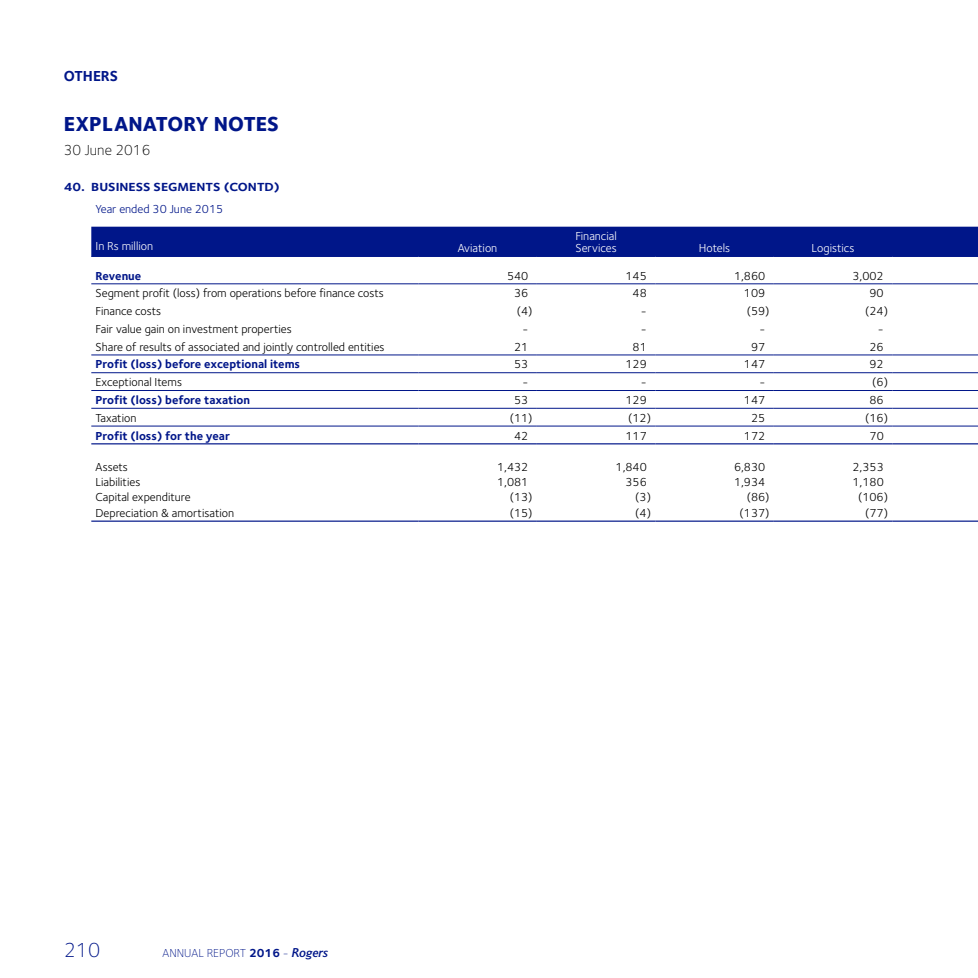
<style>
.page{position:relative;width:978px;height:978px;background:#fff}
.page>*{position:absolute;margin:0;border:0;box-sizing:border-box;transform-origin:0 0}
.t1{font:800 21px "Foundry Sterling";color:#001689}
.t2{font:300 21px "Foundry Sterling";color:#001689}
.t3{font:300 15px "Foundry Sterling";color:#000}
.t4{font:700 15px "Foundry Sterling";color:#001689}
.t5{font:700 12.15px "Foundry Sterling";color:#001689;scale:1.11 1}
.t6{font:12px "Foundry Sterling";color:#000}
.t7{font:700 12px "Foundry Sterling";color:#001689}
.t8{font:12px/12px "Foundry Sterling";color:#fff}
.t9{font:300 12px "Foundry Sterling";color:#001689}
.t10{font:12px "Foundry Sterling";color:#001689}
.s1{font-weight:700}
.s2{font-family:"Mylius Sans Bold Italic CE";font-weight:400}
</style>
<div class="page">
<svg style="left:91px;top:226px;width:887px;height:219px"></svg>
<div style="left:91px;top:227px;width:887px;height:29px;background:#001689"></div>
<svg style="left:91px;top:285px;width:327px;height:236px"></svg>
<hr style="left:91px;top:443px;width:327px;height:1px;background:#001689">
<hr style="left:418px;top:443px;width:119px;height:1px;background:#001689">
<hr style="left:537px;top:443px;width:118px;height:1px;background:#001689">
<hr style="left:655px;top:443px;width:119px;height:1px;background:#001689">
<hr style="left:774px;top:443px;width:118px;height:1px;background:#001689">
<hr style="left:892px;top:443px;width:86px;height:1px;background:#001689">
<hr style="left:91px;top:284px;width:327px;height:1px;background:#001689">
<hr style="left:418px;top:284px;width:119px;height:1px;background:#001689">
<hr style="left:537px;top:284px;width:118px;height:1px;background:#001689">
<hr style="left:655px;top:284px;width:119px;height:1px;background:#001689">
<hr style="left:774px;top:284px;width:118px;height:1px;background:#001689">
<hr style="left:892px;top:284px;width:86px;height:1px;background:#001689">
<hr style="left:91px;top:355px;width:327px;height:1px;background:#001689">
<hr style="left:418px;top:355px;width:119px;height:1px;background:#001689">
<hr style="left:537px;top:355px;width:118px;height:1px;background:#001689">
<hr style="left:655px;top:355px;width:119px;height:1px;background:#001689">
<hr style="left:774px;top:355px;width:118px;height:1px;background:#001689">
<hr style="left:892px;top:355px;width:86px;height:1px;background:#001689">
<hr style="left:91px;top:372px;width:327px;height:1px;background:#001689">
<hr style="left:418px;top:372px;width:119px;height:1px;background:#001689">
<hr style="left:537px;top:372px;width:118px;height:1px;background:#001689">
<hr style="left:655px;top:372px;width:119px;height:1px;background:#001689">
<hr style="left:774px;top:372px;width:118px;height:1px;background:#001689">
<hr style="left:892px;top:372px;width:86px;height:1px;background:#001689">
<hr style="left:91px;top:390px;width:327px;height:1px;background:#001689">
<hr style="left:418px;top:390px;width:119px;height:1px;background:#001689">
<hr style="left:537px;top:390px;width:118px;height:1px;background:#001689">
<hr style="left:655px;top:390px;width:119px;height:1px;background:#001689">
<hr style="left:774px;top:390px;width:118px;height:1px;background:#001689">
<hr style="left:892px;top:390px;width:86px;height:1px;background:#001689">
<hr style="left:91px;top:408px;width:327px;height:1px;background:#001689">
<hr style="left:418px;top:408px;width:119px;height:1px;background:#001689">
<hr style="left:537px;top:408px;width:118px;height:1px;background:#001689">
<hr style="left:655px;top:408px;width:119px;height:1px;background:#001689">
<hr style="left:774px;top:408px;width:118px;height:1px;background:#001689">
<hr style="left:892px;top:408px;width:86px;height:1px;background:#001689">
<hr style="left:91px;top:426px;width:327px;height:1px;background:#001689">
<hr style="left:418px;top:426px;width:119px;height:1px;background:#001689">
<hr style="left:537px;top:426px;width:118px;height:1px;background:#001689">
<hr style="left:655px;top:426px;width:119px;height:1px;background:#001689">
<hr style="left:774px;top:426px;width:118px;height:1px;background:#001689">
<hr style="left:892px;top:426px;width:86px;height:1px;background:#001689">
<hr style="left:91px;top:521px;width:327px;height:1px;background:#001689">
<hr style="left:418px;top:521px;width:119px;height:1px;background:#001689">
<hr style="left:537px;top:521px;width:118px;height:1px;background:#001689">
<hr style="left:655px;top:521px;width:119px;height:1px;background:#001689">
<hr style="left:774px;top:521px;width:118px;height:1px;background:#001689">
<hr style="left:892px;top:521px;width:86px;height:1px;background:#001689">
<hr style="left:91px;top:256px;width:327px;height:1px;background:#001689">
<hr style="left:418px;top:256px;width:119px;height:1px;background:#001689">
<hr style="left:537px;top:256px;width:118px;height:1px;background:#001689">
<hr style="left:655px;top:256px;width:119px;height:1px;background:#001689">
<hr style="left:774px;top:256px;width:118px;height:1px;background:#001689">
<hr style="left:892px;top:256px;width:86px;height:1px;background:#001689">
<p class="t4" style="left:64px;top:67px;width:56px">OTHERS</p>
<h1 class="t1" style="left:64px;top:111px;width:217px">EXPLANATORY NOTES</h1>
<p class="t3" style="left:64px;top:142px;width:88px">30 June 2016</p>
<p class="t5" style="left:64px;top:180px;width:196px">40. BUSINESS SEGMENTS (CONTD)</p>
<p class="t10" style="left:96px;top:202px;width:129px">Year ended 30 June 2015</p>
<p class="t8" style="left:96px;top:240px;width:59px">In Rs million</p>
<p class="t8" style="left:458px;top:242px;width:41px">Aviation</p>
<p class="t8" style="left:575px;top:230px;width:43px">Financial<br>Services</p>
<p class="t8" style="left:699px;top:242px;width:33px">Hotels</p>
<p class="t8" style="left:812px;top:242px;width:44px">Logistics</p>
<p class="t7" style="left:96px;top:268px;width:47px">Revenue</p>
<p class="t6" style="left:507px;top:269px;width:23px">540</p>
<p class="t6" style="left:625px;top:269px;width:23px">145</p>
<p class="t6" style="left:734px;top:269px;width:33px">1,860</p>
<p class="t6" style="left:852px;top:269px;width:33px">3,002</p>
<p class="t6" style="left:96px;top:286px;width:290px">Segment profit (loss) from operations before finance costs</p>
<p class="t6" style="left:514px;top:286px;width:16px">36</p>
<p class="t6" style="left:633px;top:286px;width:16px">48</p>
<p class="t6" style="left:744px;top:286px;width:23px">109</p>
<p class="t6" style="left:870px;top:286px;width:16px">90</p>
<p class="t6" style="left:96px;top:304px;width:67px">Finance costs</p>
<p class="t6" style="left:517px;top:304px;width:17px">(4)</p>
<p class="t6" style="left:641px;top:304px;width:7px">-</p>
<p class="t6" style="left:747px;top:304px;width:24px">(59)</p>
<p class="t6" style="left:865px;top:304px;width:24px">(24)</p>
<p class="t6" style="left:96px;top:322px;width:198px">Fair value gain on investment properties</p>
<p class="t6" style="left:522px;top:322px;width:7px">-</p>
<p class="t6" style="left:641px;top:322px;width:7px">-</p>
<p class="t6" style="left:759px;top:322px;width:7px">-</p>
<p class="t6" style="left:878px;top:322px;width:7px">-</p>
<p class="t6" style="left:96px;top:340px;width:291px">Share of results of associated and jointly controlled entities</p>
<p class="t6" style="left:514px;top:340px;width:16px">21</p>
<p class="t6" style="left:633px;top:340px;width:16px">81</p>
<p class="t6" style="left:751px;top:340px;width:16px">97</p>
<p class="t6" style="left:870px;top:340px;width:16px">26</p>
<p class="t7" style="left:96px;top:357px;width:206px">Profit (loss) before exceptional items</p>
<p class="t6" style="left:514px;top:358px;width:16px">53</p>
<p class="t6" style="left:625px;top:358px;width:23px">129</p>
<p class="t6" style="left:744px;top:358px;width:23px">147</p>
<p class="t6" style="left:870px;top:358px;width:16px">92</p>
<p class="t6" style="left:96px;top:375px;width:88px">Exceptional Items</p>
<p class="t6" style="left:522px;top:375px;width:7px">-</p>
<p class="t6" style="left:641px;top:375px;width:7px">-</p>
<p class="t6" style="left:759px;top:375px;width:7px">-</p>
<p class="t6" style="left:872px;top:375px;width:17px">(6)</p>
<p class="t7" style="left:96px;top:393px;width:156px">Profit (loss) before taxation</p>
<p class="t6" style="left:514px;top:393px;width:16px">53</p>
<p class="t6" style="left:625px;top:393px;width:23px">129</p>
<p class="t6" style="left:744px;top:393px;width:23px">147</p>
<p class="t6" style="left:870px;top:393px;width:16px">86</p>
<p class="t6" style="left:96px;top:411px;width:42px">Taxation</p>
<p class="t6" style="left:510px;top:411px;width:24px">(11)</p>
<p class="t6" style="left:628px;top:411px;width:24px">(12)</p>
<p class="t6" style="left:751px;top:411px;width:16px">25</p>
<p class="t6" style="left:865px;top:411px;width:24px">(16)</p>
<p class="t7" style="left:96px;top:428px;width:136px">Profit (loss) for the year</p>
<p class="t6" style="left:514px;top:429px;width:16px">42</p>
<p class="t6" style="left:625px;top:429px;width:23px">117</p>
<p class="t6" style="left:744px;top:429px;width:23px">172</p>
<p class="t6" style="left:870px;top:429px;width:16px">70</p>
<p class="t6" style="left:96px;top:460px;width:34px">Assets</p>
<p class="t6" style="left:497px;top:460px;width:33px">1,432</p>
<p class="t6" style="left:616px;top:460px;width:33px">1,840</p>
<p class="t6" style="left:734px;top:460px;width:33px">6,830</p>
<p class="t6" style="left:852px;top:460px;width:33px">2,353</p>
<p class="t6" style="left:96px;top:475px;width:46px">Liabilities</p>
<p class="t6" style="left:497px;top:475px;width:33px">1,081</p>
<p class="t6" style="left:625px;top:475px;width:23px">356</p>
<p class="t6" style="left:734px;top:475px;width:33px">1,934</p>
<p class="t6" style="left:852px;top:475px;width:33px">1,180</p>
<p class="t6" style="left:96px;top:490px;width:97px">Capital expenditure</p>
<p class="t6" style="left:510px;top:490px;width:24px">(13)</p>
<p class="t6" style="left:635px;top:490px;width:17px">(3)</p>
<p class="t6" style="left:747px;top:490px;width:24px">(86)</p>
<p class="t6" style="left:858px;top:490px;width:32px">(106)</p>
<p class="t6" style="left:96px;top:506px;width:140px">Depreciation &amp; amortisation</p>
<p class="t6" style="left:510px;top:506px;width:24px">(15)</p>
<p class="t6" style="left:635px;top:506px;width:17px">(4)</p>
<p class="t6" style="left:740px;top:506px;width:32px">(137)</p>
<p class="t6" style="left:865px;top:506px;width:24px">(77)</p>
<h1 class="t2" style="left:64px;top:938px;width:38px">210</h1>
<p class="t9" style="left:163px;top:946px;width:167px">ANNUAL REPORT <span class="s1">2016</span> - <span class="s2">Rogers</span></p>
</div>
